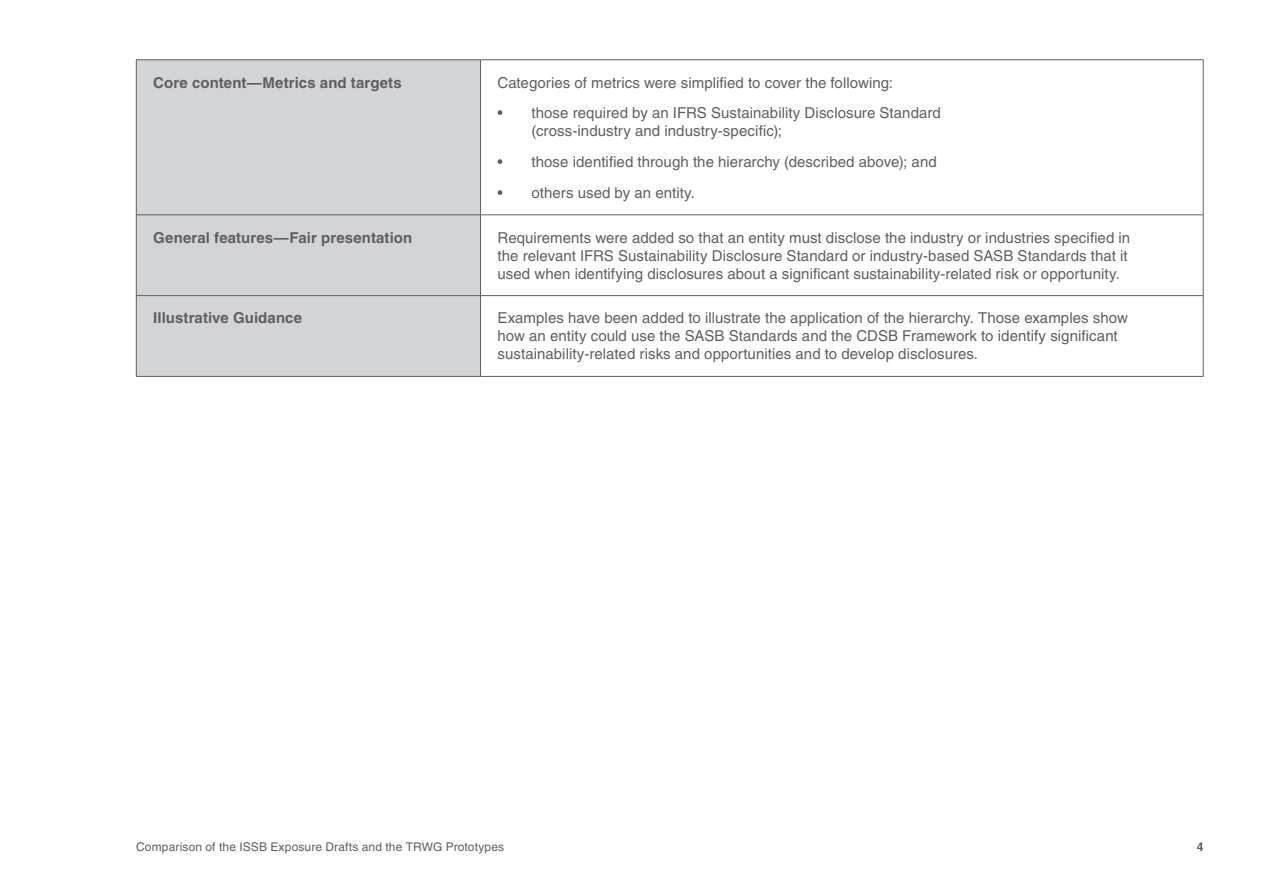
<style>
.page{position:relative;width:1263px;height:893px;background:#fff}
.page>*{position:absolute;margin:0;border:0;box-sizing:border-box;transform-origin:0 0}
.t1{font:15px/18px "Helvetica LT Std";letter-spacing:.005em;color:#5f5f62}
.t2{font:700 15px "Helvetica LT Std";letter-spacing:.005em;color:#5f5f62}
.t3{font:12px "Helvetica LT Std";letter-spacing:.015em;color:#5f5f62}
.t4{font:700 12px "Helvetica LT Std";color:#5f5f62}
</style>
<div class="page">
<div style="left:137px;top:60px;width:343px;height:316px;background:#d3d4d6"></div>
<hr style="left:136px;top:59px;width:344px;height:1px;background:#5f5f62">
<hr style="left:136px;top:60px;width:1px;height:155px;background:#5f5f62">
<hr style="left:480px;top:59px;width:723px;height:1px;background:#5f5f62">
<hr style="left:480px;top:60px;width:1px;height:155px;background:#5f5f62">
<hr style="left:1203px;top:60px;width:1px;height:155px;background:#5f5f62">
<hr style="left:480px;top:215px;width:723px;height:1px;background:#5f5f62">
<hr style="left:1203px;top:215px;width:1px;height:80px;background:#5f5f62">
<hr style="left:480px;top:295px;width:723px;height:1px;background:#5f5f62">
<hr style="left:1203px;top:296px;width:1px;height:80px;background:#5f5f62">
<hr style="left:480px;top:376px;width:723px;height:1px;background:#5f5f62">
<hr style="left:136px;top:215px;width:1px;height:80px;background:#5f5f62">
<hr style="left:136px;top:296px;width:1px;height:80px;background:#5f5f62">
<hr style="left:480px;top:215px;width:1px;height:80px;background:#5f5f62">
<hr style="left:480px;top:296px;width:1px;height:80px;background:#5f5f62">
<hr style="left:136px;top:215px;width:344px;height:1px;background:#5f5f62">
<hr style="left:136px;top:295px;width:344px;height:1px;background:#5f5f62">
<hr style="left:136px;top:376px;width:344px;height:1px;background:#5f5f62">
<p class="t2" style="left:153px;top:73px;width:250px">Core content—Metrics and targets</p>
<p class="t1" style="left:497px;top:73px;width:397px">Categories of metrics were simplified to cover the following:</p>
<p class="t1" style="left:531px;top:104px;width:411px;text-indent:-34px">• those required by an IFRS Sustainability Disclosure Standard (cross-industry and industry-specific);</p>
<p class="t1" style="left:497px;top:153px;width:441px">• those identified through the hierarchy (described above); and</p>
<p class="t1" style="left:497px;top:184px;width:199px">• others used by an entity.</p>
<p class="t2" style="left:153px;top:228px;width:261px">General features—Fair presentation</p>
<p class="t1" style="left:497px;top:228px;width:634px">Requirements were added so that an entity must disclose the industry or industries specified in the relevant IFRS Sustainability Disclosure Standard or industry-based SASB Standards that it used when identifying disclosures about a significant sustainability-related risk or opportunity.</p>
<p class="t2" style="left:153px;top:309px;width:150px">Illustrative Guidance</p>
<p class="t1" style="left:497px;top:309px;width:632px">Examples have been added to illustrate the application of the hierarchy. Those examples show how an entity could use the SASB Standards and the CDSB Framework to identify significant sustainability-related risks and opportunities and to develop disclosures.</p>
<p class="t3" style="left:136px;top:839px;width:370px">Comparison of the ISSB Exposure Drafts and the TRWG Prototypes</p>
<p class="t4" style="left:1197px;top:839px;width:8px">4</p>
</div>
